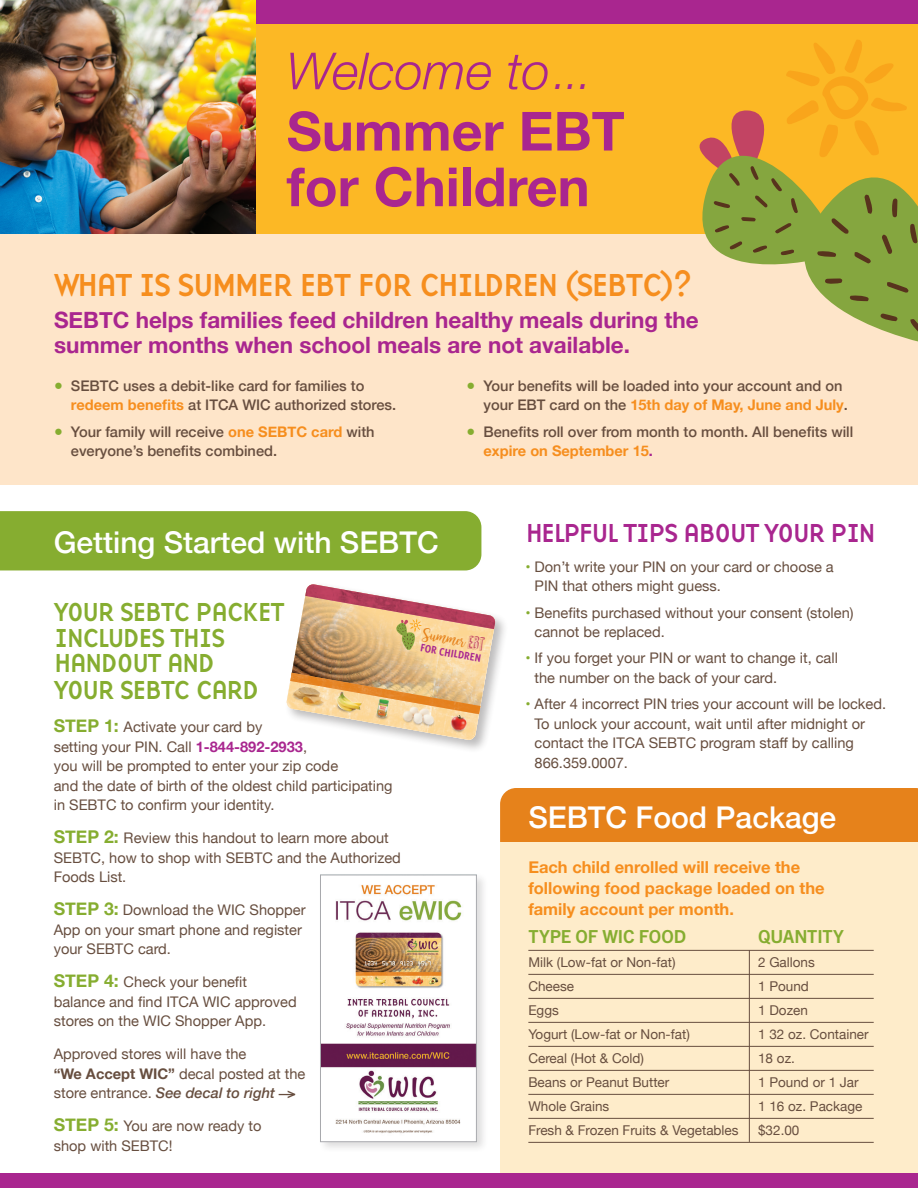
<style>
.page{position:relative;width:918px;height:1188px;background:#fff}
.page>*{position:absolute;margin:0;border:0;box-sizing:border-box;transform-origin:0 0}
.t1{font:700 54px/55.7px "Helvetica Neue";color:#a9268f}
.t2{font:italic 300 51.15px "Helvetica Neue";color:#a9268f}
.t3{font:33px "Base 9 Sans OT";letter-spacing:-.09em;color:#f68e1e}
.t4{font:500 30px "Helvetica Neue";color:#fff}
.t5{font:27px/26px "Base 9 Sans OT";letter-spacing:-.09em;color:#86ad30}
.t6{font:27px "Base 9 Sans OT";letter-spacing:-.09em;color:#a9268f}
.t7{font:700 22.5px/24.8px "Helvetica Neue";color:#a9268f}
.t8{font:700 18px "Trade Gothic Next LT Pro";letter-spacing:-.005em;color:#86ad30}
.t9{font:700 16.5px/21px "Helvetica Neue";color:#f68e1e}
.t10{font:14.7px/19.5px "Helvetica Neue";color:#674e3f}
.t11{font:500 14.7px/19.5px "Helvetica Neue";color:#674e3f}
.t12{font:13.65px "bromello";color:#e6821b}
.t13{font:13.5px/24px "Helvetica Neue";color:#674e3f}
.t14{font:600 condensed 10.8px "Whitney HTF";color:#a92790}
.s1{font-size:44.55px}
.s2{font-size:17.7px;color:#86ad30}
.s3{font-weight:700;color:#f68e1e}
.s4{font-weight:700;color:#a9268f}
.s5{font-weight:700;font-size:17.7px;color:#86ad30}
.s6{font-weight:700}
.s7{font-weight:500;font-style:italic}
.s8{font-family:"DK Kwark";font-size:16.5px;color:#c24463}
.s9{color:#86ad30}
</style>
<div class="page">
<div style="left:0;top:234px;width:918px;height:251px;background:#fee5c9"></div>
<div style="left:500px;top:788px;width:418px;height:54px;background:#e6821b"></div>
<div style="left:500px;top:842px;width:418px;height:346px;background:#feecca"></div>
<div style="left:0;top:0;width:918px;height:234px;background:#fcb825"></div>
<svg style="left:699px;top:40px;width:219px;height:302px"></svg>
<div style="left:0;top:0;width:918px;height:23px;background:#a9268f"></div>
<div style="left:318px;top:872px;width:171px;height:282px;background:#231f20;opacity:.15"></div>
<img style="left:322px;top:877px;width:153px;height:261px">
<div style="left:320px;top:875px;width:157px;height:267px;border:1px solid #a8a9ad"></div>
<div style="left:0;top:511px;width:481px;height:59px;background:#86ad30"></div>
<hr style="left:749px;top:950px;width:1px;height:192px;background:#674e3f">
<hr style="left:528px;top:950px;width:346px;height:1px;background:#674e3f">
<hr style="left:528px;top:974px;width:346px;height:1px;background:#674e3f">
<hr style="left:528px;top:998px;width:346px;height:1px;background:#674e3f">
<hr style="left:528px;top:1022px;width:346px;height:1px;background:#674e3f">
<hr style="left:528px;top:1046px;width:346px;height:1px;background:#674e3f">
<hr style="left:528px;top:1070px;width:346px;height:1px;background:#674e3f">
<hr style="left:528px;top:1094px;width:346px;height:1px;background:#674e3f">
<hr style="left:528px;top:1118px;width:346px;height:1px;background:#674e3f">
<hr style="left:528px;top:1142px;width:346px;height:1px;background:#674e3f">
<img style="left:0;top:0;width:256px;height:234px">
<div style="left:284px;top:582px;width:225px;height:171px;background:#231f20;opacity:.3"></div>
<svg style="left:286px;top:584px;width:210px;height:156px"></svg>
<div style="left:0;top:1174px;width:918px;height:14px;background:#a9268f"></div>
<svg style="left:279px;top:1094px;width:16px;height:1px"></svg>
<h2 class="t2" style="left:287px;top:31px;width:306px">Welcome to<span class="s1">...</span></h2>
<h1 class="t1" style="left:287px;top:105px;width:339px">Summer EBT for Children</h1>
<h3 class="t3" style="left:54px;top:262px;width:641px">WHAT IS SUMMER EBT FOR CHILDREN (SEBTC)?</h3>
<h3 class="t7" style="left:54px;top:308px;width:646px">SEBTC helps families feed children healthy meals during the summer months when school meals are not available.</h3>
<p class="t11" style="left:71px;top:375px;width:327px;text-indent:-17px"><span class="s2">•</span> SEBTC uses a debit-like card for families to <span class="s3">redeem benefits</span> at ITCA WIC authorized stores.</p>
<p class="t11" style="left:71px;top:420px;width:305px;text-indent:-17px"><span class="s2">•</span> Your family will receive <span class="s3">one SEBTC card</span> with everyone’s benefits combined.</p>
<p class="t11" style="left:484px;top:375px;width:366px;text-indent:-17px"><span class="s2">•</span> Your benefits will be loaded into your account and on your EBT card on the <span class="s3">15th day of May, June and July</span>.</p>
<p class="t11" style="left:484px;top:420px;width:371px;text-indent:-17px"><span class="s2">•</span> Benefits roll over from month to month. All benefits will <span class="s3">expire on September 15</span><span class="s4">.</span></p>
<h3 class="t4" style="left:54px;top:518px;width:387px">Getting Started with SEBTC</h3>
<h3 class="t5" style="left:54px;top:599px;width:233px">YOUR SEBTC PACKET<br>INCLUDES THIS<br>HANDOUT AND<br>YOUR SEBTC CARD</h3>
<p class="t10" style="left:54px;top:718px;width:340px"><span class="s5">STEP 1:</span> Activate your card by<br>setting your PIN. Call <span class="s4">1-844-892-2933</span>,<br>you will be prompted to enter your zip code<br>and the date of birth of the oldest child participating in SEBTC to confirm your identity.</p>
<p class="t10" style="left:54px;top:829px;width:349px"><span class="s5">STEP 2:</span> Review this handout to learn more about<br>SEBTC, how to shop with SEBTC and the Authorized<br>Foods List.</p>
<p class="t10" style="left:54px;top:901px;width:253px"><span class="s5">STEP 3:</span> Download the WIC Shopper<br>App on your smart phone and register your SEBTC card.</p>
<p class="t10" style="left:54px;top:973px;width:244px"><span class="s5">STEP 4:</span> Check your benefit balance and find ITCA WIC approved stores on the WIC Shopper App.</p>
<p class="t10" style="left:54px;top:1045px;width:253px">Approved stores will have the<br><span class="s6">“We Accept WIC”</span> decal posted at the store entrance. <span class="s7">See decal to right &gt;</span></p>
<p class="t10" style="left:54px;top:1117px;width:209px"><span class="s5">STEP 5:</span> You are now ready to shop with SEBTC!</p>
<p class="t12" style="left:424px;top:626px;width:64px;rotate:10deg">Summer <span class="s8">EBT</span></p>
<p class="t14" style="left:422px;top:642px;width:63px;rotate:10deg">FOR CHILDREN</p>
<h3 class="t6" style="left:525px;top:514px;width:352px">HELPFUL TIPS ABOUT YOUR PIN</h3>
<p class="t10" style="left:535px;top:558px;width:301px;text-indent:-9px"><span class="s9">•</span> Don’t write your PIN on your card or choose a<br>PIN that others might guess.</p>
<p class="t10" style="left:535px;top:604px;width:321px;text-indent:-9px"><span class="s9">•</span> Benefits purchased without your consent (stolen) cannot be replaced.</p>
<p class="t10" style="left:535px;top:649px;width:305px;text-indent:-9px"><span class="s9">•</span> If you forget your PIN or want to change it, call the number on the back of your card.</p>
<p class="t10" style="left:535px;top:695px;width:353px;text-indent:-9px"><span class="s9">•</span> After 4 incorrect PIN tries your account will be locked.<br>To unlock your account, wait until after midnight or contact the ITCA SEBTC program staff by calling 866.359.0007.</p>
<h3 class="t4" style="left:528px;top:794px;width:309px">SEBTC Food Package</h3>
<p class="t9" style="left:528px;top:857px;width:298px">Each child enrolled will receive the following food package loaded on the family account per month.</p>
<p class="t8" style="left:528px;top:924px;width:159px">TYPE OF WIC FOOD</p>
<p class="t13" style="left:528px;top:951px;width:212px">Milk (Low-fat or Non-fat)<br>Cheese<br>Eggs<br>Yogurt (Low-fat or Non-fat)<br>Cereal (Hot &amp; Cold)<br>Beans or Peanut Butter<br>Whole Grains<br>Fresh &amp; Frozen Fruits &amp; Vegetables</p>
<p class="t8" style="left:758px;top:924px;width:87px">QUANTITY</p>
<p class="t13" style="left:758px;top:951px;width:112px">2 Gallons<br>1 Pound<br>1 Dozen<br>1 32 oz. Container<br>18 oz.<br>1 Pound or 1 Jar<br>1 16 oz. Package $32.00</p>
</div>
